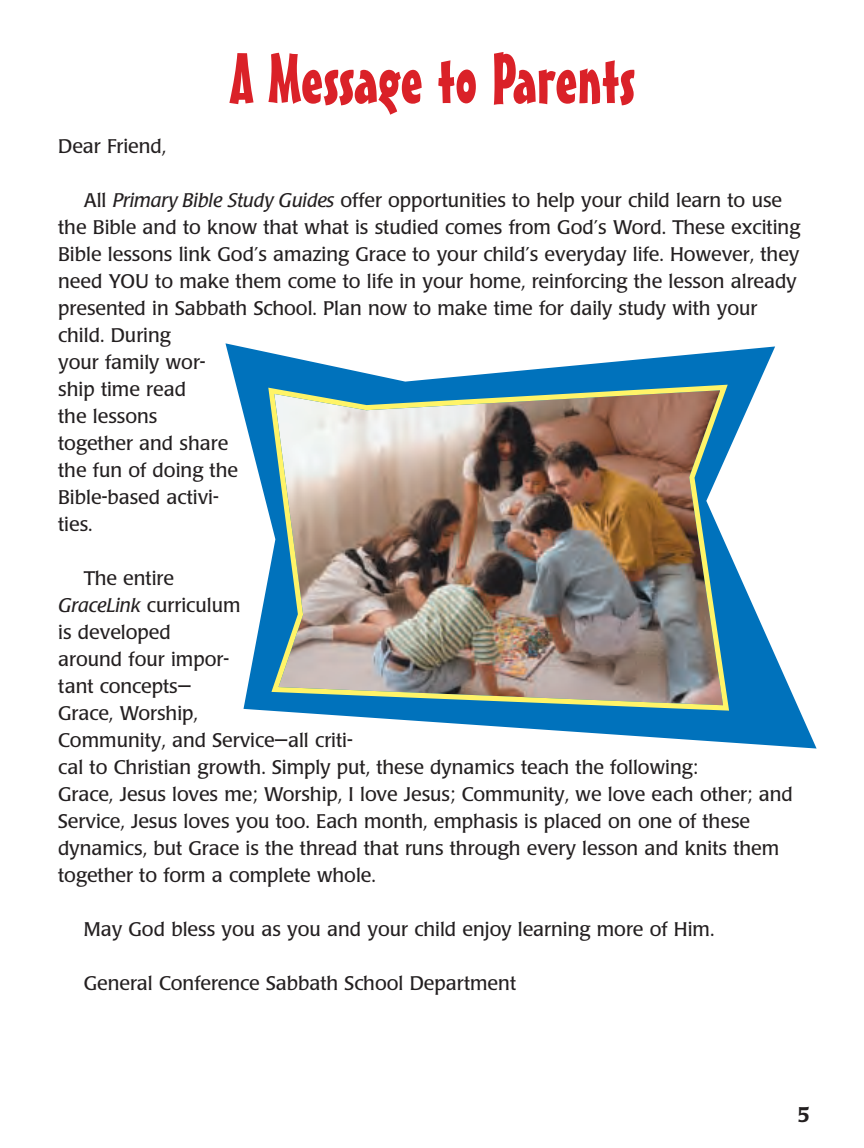
<style>
.page{position:relative;width:864px;height:1148px;background:#fff}
.page>*{position:absolute;margin:0;border:0;box-sizing:border-box;transform-origin:0 0}
.t1{font:69px "Mister Earl BT";color:#da2128}
.t2{font:500 21px "Poppl Laudatio";color:#231f20}
.t3{font:19.5px/27px "Poppl Laudatio";color:#231f20}
.s1{font-style:italic}
</style>
<div class="page">
<svg style="left:226px;top:343px;width:591px;height:405px"></svg>
<img style="left:268px;top:385px;width:461px;height:325px">
<h1 class="t1" style="left:230px;top:53px;width:406px">A Message to Parents</h1>
<p class="t3" style="left:58px;top:134px;width:110px">Dear Friend,</p>
<p class="t3" style="left:58px;top:188px;width:744px;text-indent:26px">All <span class="s1">Primary Bible Study Guides</span> offer opportunities to help your child learn to use the Bible and to know that what is studied comes from God’s Word. These exciting Bible lessons link God’s amazing Grace to your child’s everyday life. However, they need YOU to make them come to life in your home, reinforcing the lesson already presented in Sabbath School. Plan now to make time for daily study with your child. During<br>your family wor-<br>ship time read<br>the lessons<br>together and share<br>the fun of doing the<br>Bible-based activi-<br>ties.</p>
<p class="t3" style="left:58px;top:566px;width:736px;text-indent:26px">The entire<br><span class="s1">GraceLink</span> curriculum<br>is developed<br>around four impor-<br>tant concepts—<br>Grace, Worship,<br>Community, and Service—all criti-<br>cal to Christian growth. Simply put, these dynamics teach the following:<br>Grace, Jesus loves me; Worship, I love Jesus; Community, we love each other; and Service, Jesus loves you too. Each month, emphasis is placed on one of these dynamics, but Grace is the thread that runs through every lesson and knits them together to form a complete whole.</p>
<p class="t3" style="left:84px;top:917px;width:632px">May God bless you as you and your child enjoy learning more of Him.</p>
<p class="t3" style="left:84px;top:971px;width:434px">General Conference Sabbath School Department</p>
<p class="t2" style="left:797px;top:1106px;width:14px">5</p>
</div>
